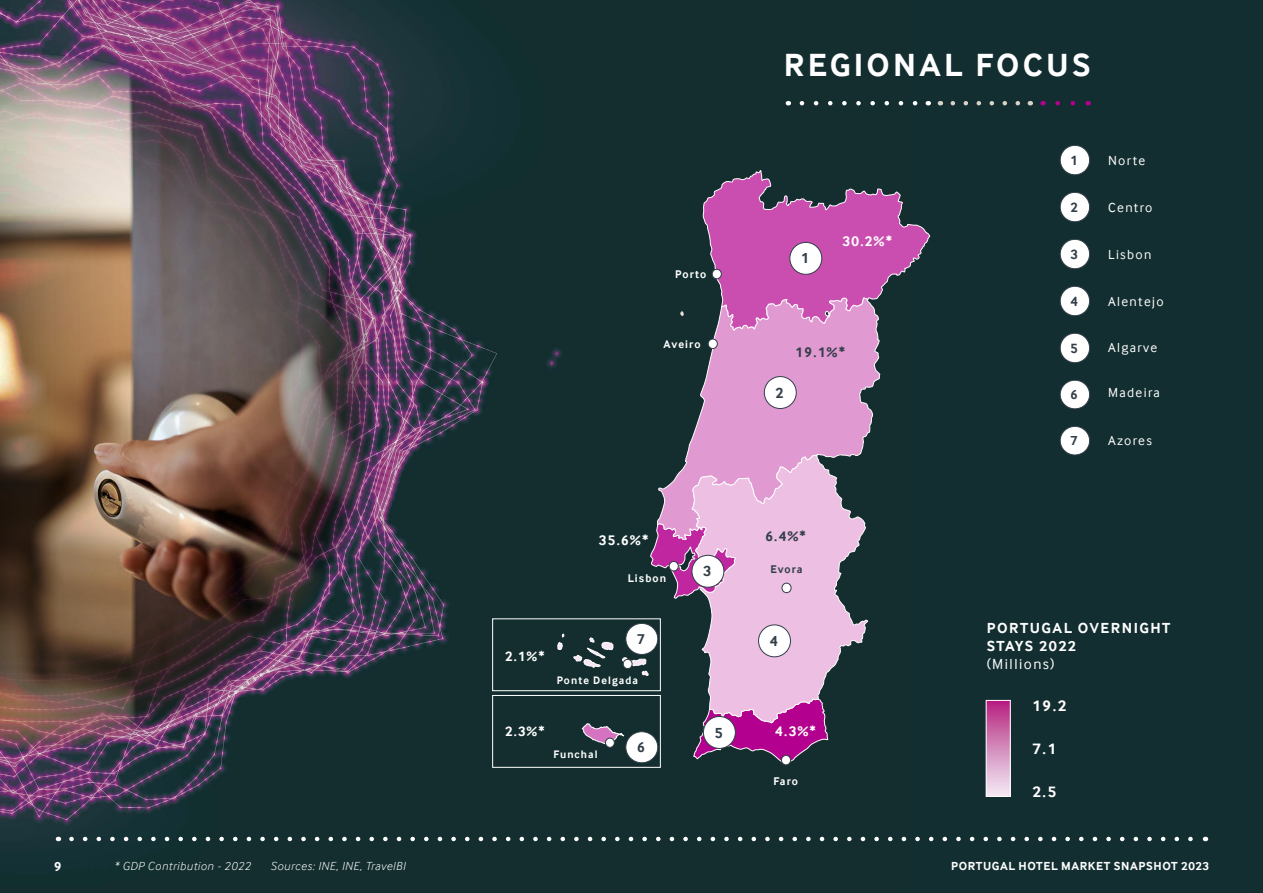
<style>
.page{position:relative;width:1263px;height:893px;background:#132e30}
.page>*{position:absolute;margin:0;border:0;box-sizing:border-box;transform-origin:0 0}
.t1{font:700 33px "Inter Face";letter-spacing:.1em;color:#fff}
.t2{font:700 15.9px "Inter Face";color:#fff}
.t3{font:700 15.3px "Inter Face";color:#323e48;scale:.96 1}
.t4{font:700 15px/18px "Inter Face";letter-spacing:.1em;color:#fff}
.t5{font:15px "Inter Face";letter-spacing:.1em;color:#fff}
.t6{font:700 14.85px "Inter Face";color:#323e48;scale:.96 1}
.t7{font:700 14.55px "Inter Face";color:#fff;scale:.96 1}
.t8{font:700 14.55px "Inter Face";color:#323e48;scale:.96 1}
.t9{font:700 14.25px "Inter Face";color:#fff;scale:.96 1}
.t10{font:700 14.1px "Inter Face";color:#323e48;scale:.96 1}
.t11{font:700 13.65px "Inter Face";color:#323e48;scale:.96 1}
.t12{font:13.5px "Inter Face";letter-spacing:.1em;color:#fff}
.t13{font:700 13.5px "Inter Face";color:#fff}
.t14{font:italic 300 12px "Inter Face";letter-spacing:.05em;color:#fff}
.t15{font:700 12px "Inter Face";letter-spacing:.05em;color:#fff}
.t16{font:700 11.55px "Inter Face";letter-spacing:.1em;color:#fff;scale:.96 1}
.t17{font:700 11.55px "Inter Face";letter-spacing:.09em;color:#323e48;scale:.96 1}
.t18{font:700 11.25px "Inter Face";letter-spacing:.1em;color:#fff;scale:.96 1}
</style>
<div class="page">
<img style="left:0;top:0;width:905px;height:842px">
<img style="left:0;top:42px;width:389px;height:710px">
<svg style="left:581px;top:723px;width:43px;height:22px"></svg>
<svg style="left:557px;top:633px;width:8px;height:20px"></svg>
<svg style="left:573px;top:636px;width:41px;height:32px"></svg>
<svg style="left:622px;top:657px;width:27px;height:19px"></svg>
<div style="left:492px;top:695px;width:169px;height:73px;border:1px solid #fff"></div>
<div style="left:492px;top:618px;width:169px;height:73px;border:1px solid #fff"></div>
<div style="left:626px;top:732px;width:32px;height:31px;background:#fff;border-radius:50%"></div>
<div style="left:625px;top:731px;width:33px;height:32px;border:1px solid #323e48;border-radius:50%"></div>
<div style="left:1060px;top:380px;width:29px;height:29px;background:#fff;border-radius:50%"></div>
<div style="left:1060px;top:380px;width:30px;height:29px;border:1px solid #323e48;border-radius:50%"></div>
<div style="left:626px;top:623px;width:32px;height:31px;background:#fff;border-radius:50%"></div>
<div style="left:625px;top:623px;width:33px;height:32px;border:1px solid #323e48;border-radius:50%"></div>
<div style="left:1060px;top:426px;width:29px;height:29px;background:#fff;border-radius:50%"></div>
<div style="left:1060px;top:426px;width:30px;height:29px;border:1px solid #323e48;border-radius:50%"></div>
<div style="left:605px;top:738px;width:9px;height:9px;background:#fff;border-radius:50%"></div>
<div style="left:605px;top:738px;width:10px;height:10px;border:1px solid #323e48;border-radius:50%"></div>
<div style="left:623px;top:659px;width:9px;height:10px;background:#fff;border-radius:50%"></div>
<div style="left:623px;top:659px;width:9px;height:10px;border:1px solid #323e48;border-radius:50%"></div>
<svg style="left:693px;top:723px;width:135px;height:42px"></svg>
<svg style="left:690px;top:540px;width:178px;height:183px"></svg>
<svg style="left:650px;top:522px;width:87px;height:77px"></svg>
<svg style="left:657px;top:296px;width:223px;height:244px"></svg>
<svg style="left:702px;top:169px;width:228px;height:162px"></svg>
<div style="left:790px;top:242px;width:32px;height:32px;background:#fff;border-radius:50%"></div>
<div style="left:789px;top:242px;width:33px;height:33px;border:1px solid #323e48;border-radius:50%"></div>
<div style="left:764px;top:377px;width:32px;height:31px;background:#fff;border-radius:50%"></div>
<div style="left:764px;top:376px;width:32px;height:33px;border:1px solid #323e48;border-radius:50%"></div>
<div style="left:692px;top:555px;width:32px;height:32px;background:#fff;border-radius:50%"></div>
<div style="left:692px;top:555px;width:32px;height:32px;border:1px solid #323e48;border-radius:50%"></div>
<div style="left:758px;top:625px;width:32px;height:32px;background:#fff;border-radius:50%"></div>
<div style="left:758px;top:625px;width:33px;height:32px;border:1px solid #323e48;border-radius:50%"></div>
<div style="left:703px;top:716px;width:32px;height:32px;background:#fff;border-radius:50%"></div>
<div style="left:703px;top:716px;width:33px;height:33px;border:1px solid #323e48;border-radius:50%"></div>
<div style="left:1060px;top:333px;width:29px;height:30px;background:#fff;border-radius:50%"></div>
<div style="left:1060px;top:333px;width:30px;height:30px;border:1px solid #323e48;border-radius:50%"></div>
<div style="left:712px;top:269px;width:9px;height:10px;background:#fff;border-radius:50%"></div>
<div style="left:712px;top:269px;width:10px;height:10px;border:1px solid #323e48;border-radius:50%"></div>
<div style="left:708px;top:339px;width:9px;height:10px;background:#fff;border-radius:50%"></div>
<div style="left:708px;top:339px;width:10px;height:10px;border:1px solid #323e48;border-radius:50%"></div>
<div style="left:669px;top:561px;width:9px;height:10px;background:#fff;border-radius:50%"></div>
<div style="left:669px;top:561px;width:10px;height:10px;border:1px solid #323e48;border-radius:50%"></div>
<div style="left:782px;top:583px;width:9px;height:10px;background:#fff;border-radius:50%"></div>
<div style="left:782px;top:583px;width:9px;height:10px;border:1px solid #323e48;border-radius:50%"></div>
<div style="left:781px;top:755px;width:9px;height:10px;background:#fff;border-radius:50%"></div>
<div style="left:781px;top:755px;width:10px;height:10px;border:1px solid #323e48;border-radius:50%"></div>
<svg style="left:71px;top:837px;width:1122px;height:4px"></svg>
<div style="left:986px;top:700px;width:24px;height:96px;background:linear-gradient(to bottom,#b5217e,#f3edf6)"></div>
<div style="left:986px;top:700px;width:25px;height:97px;border:1px solid #fff"></div>
<div style="left:1060px;top:239px;width:29px;height:30px;background:#fff;border-radius:50%"></div>
<div style="left:1060px;top:239px;width:30px;height:30px;border:1px solid #323e48;border-radius:50%"></div>
<div style="left:1060px;top:145px;width:29px;height:30px;background:#fff;border-radius:50%"></div>
<div style="left:1060px;top:145px;width:30px;height:30px;border:1px solid #323e48;border-radius:50%"></div>
<div style="left:1060px;top:192px;width:29px;height:30px;background:#fff;border-radius:50%"></div>
<div style="left:1060px;top:192px;width:30px;height:30px;border:1px solid #323e48;border-radius:50%"></div>
<div style="left:1060px;top:286px;width:29px;height:30px;background:#fff;border-radius:50%"></div>
<div style="left:1060px;top:286px;width:30px;height:30px;border:1px solid #323e48;border-radius:50%"></div>
<svg style="left:802px;top:101px;width:116px;height:4px"></svg>
<svg style="left:953px;top:101px;width:67px;height:4px"></svg>
<svg style="left:1058px;top:101px;width:18px;height:4px"></svg>
<h1 class="t1" style="left:784px;top:46px;width:308px">REGIONAL FOCUS</h1>
<p class="t16" style="left:675px;top:267px;width:34px">Porto</p>
<p class="t16" style="left:663px;top:337px;width:40px">Aveiro</p>
<p class="t3" style="left:801px;top:250px;width:10px">1</p>
<p class="t7" style="left:842px;top:233px;width:53px">30.2%*</p>
<p class="t3" style="left:776px;top:384px;width:10px">2</p>
<p class="t8" style="left:795px;top:344px;width:53px">19.1%*</p>
<p class="t7" style="left:599px;top:532px;width:53px">35.6%*</p>
<p class="t8" style="left:765px;top:527px;width:44px">6.4%*</p>
<p class="t16" style="left:628px;top:571px;width:42px">Lisbon</p>
<p class="t9" style="left:505px;top:648px;width:43px">2.1%*</p>
<p class="t6" style="left:637px;top:630px;width:10px">7</p>
<p class="t18" style="left:557px;top:674px;width:86px">Ponte Delgada</p>
<p class="t3" style="left:703px;top:562px;width:10px">3</p>
<p class="t17" style="left:770px;top:562px;width:35px">Evora</p>
<p class="t3" style="left:770px;top:632px;width:10px">4</p>
<p class="t9" style="left:505px;top:723px;width:43px">2.3%*</p>
<p class="t7" style="left:775px;top:723px;width:44px">4.3%*</p>
<p class="t3" style="left:715px;top:724px;width:10px">5</p>
<p class="t18" style="left:553px;top:748px;width:48px">Funchal</p>
<p class="t6" style="left:637px;top:739px;width:10px">6</p>
<p class="t16" style="left:773px;top:774px;width:27px">Faro</p>
<p class="t10" style="left:1070px;top:152px;width:9px">1</p>
<p class="t12" style="left:1108px;top:152px;width:39px">Norte</p>
<p class="t10" style="left:1070px;top:199px;width:9px">2</p>
<p class="t12" style="left:1108px;top:199px;width:46px">Centro</p>
<p class="t10" style="left:1070px;top:246px;width:9px">3</p>
<p class="t12" style="left:1108px;top:246px;width:45px">Lisbon</p>
<p class="t10" style="left:1070px;top:293px;width:9px">4</p>
<p class="t12" style="left:1108px;top:293px;width:57px">Alentejo</p>
<p class="t10" style="left:1070px;top:340px;width:9px">5</p>
<p class="t12" style="left:1108px;top:340px;width:51px">Algarve</p>
<p class="t11" style="left:1070px;top:387px;width:9px">6</p>
<p class="t12" style="left:1108px;top:385px;width:53px">Madeira</p>
<p class="t11" style="left:1070px;top:433px;width:9px">7</p>
<p class="t12" style="left:1108px;top:433px;width:45px">Azores</p>
<p class="t4" style="left:987px;top:619px;width:185px">PORTUGAL OVERNIGHT<br>STAYS 2022</p>
<p class="t5" style="left:987px;top:656px;width:69px">(Millions)</p>
<p class="t2" style="left:1032px;top:696px;width:35px">19.2</p>
<p class="t2" style="left:1032px;top:739px;width:25px">7.1</p>
<p class="t2" style="left:1032px;top:782px;width:25px">2.5</p>
<p class="t13" style="left:54px;top:858px;width:9px">9</p>
<p class="t15" style="left:951px;top:859px;width:259px">PORTUGAL HOTEL MARKET SNAPSHOT 2023</p>
<p class="t14" style="left:114px;top:859px;width:138px">* GDP Contribution - 2022</p>
<p class="t14" style="left:270px;top:859px;width:136px">Sources: INE, INE, TravelBI</p>
</div>
